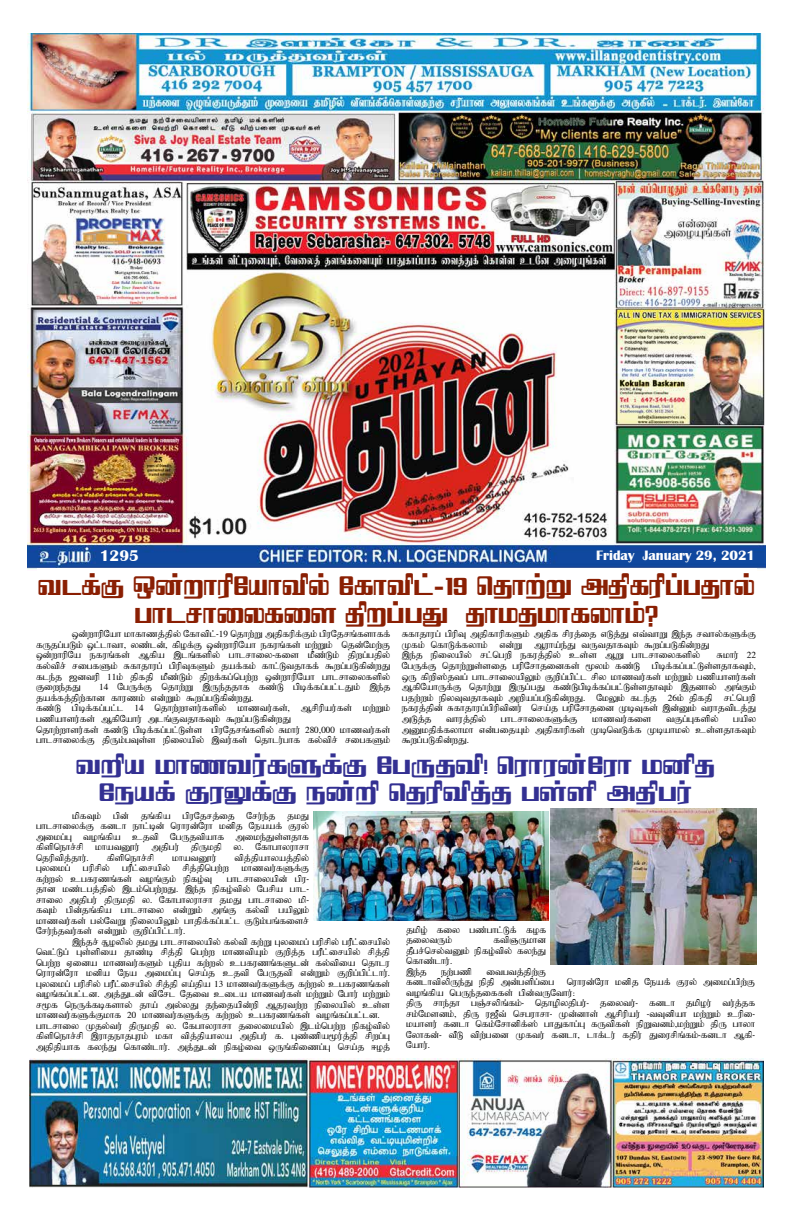
<style>
.page{position:relative;width:792px;height:1224px;background:#fff}
.page>*{position:absolute;margin:0;border:0;box-sizing:border-box;transform-origin:0 0}
.t1{font:33.2px/28px "Kaanada";color:#8a1f03;text-align:center}
.t2{font:31.4px/27px "Kaanada";color:#333092;text-align:center;scale:1.09 1}
.t3{font:700 16px "Britannic";color:#fff}
.t4{font:700 14px "Britannic";color:#fff}
.t5{font:10.6px/10.6px "Baamini";color:#000;text-align:justify}
.t6{font:10.5px/10.5px "Baamini";color:#000}
</style>
<div class="page">
<img style="left:27px;top:34px;width:739px;height:535px">
<img style="left:29px;top:1058px;width:735px;height:130px">
<img style="left:551px;top:808px;width:206px;height:157px">
<img style="left:314px;top:811px;width:235px;height:109px">
<h3 class="t3" style="left:100px;top:546px;width:41px">1295</h3>
<h3 class="t4" style="left:596px;top:548px;width:161px">Friday January 29, 2021</h3>
<h1 class="t1" style="left:38px;top:572px;width:719px">tlf;F xd;whupNahtpy; Nfhtpl;-19 njhw;W mjpfupg;gjhy; ghlrhiyfis jpwg;gJ jhkjkhfyhk;?</h1>
<p class="t5" style="left:36px;top:629px;width:356px;text-indent:36px">XD;WHUPNAH KHFHZJ;JPY; NFHTPL;-19 NJHW;W MJPFUPF;FK; GPUNJRQ;FSHFF; FUJG;GLK; XL;LHTH&gt; YZ;LD;&gt; FPOF;F XD;WHUPNAH EFUQ;FS; KW;WK; NJD;NKW;F XD;WHUPNA EFUQ;FS; MFPA ,LQ;FSPY; GHLRHIY-FIS KPZ;LK; JPWG;GJPY; FY;TPR; RIGFSK; RFHJHUG; GPUPTFSK; JAF;FK; FHL;LTJHFF; $WG;GLFPD;WJ FLE;J [DTUP 11K; JPFJP KPZ;LK; JPWF;FG;NGW;W XD;WHUPNAH GHLRHIYFSPY; FIWE;JJ</p>
<p class="t5" style="left:402px;top:629px;width:356px;text-align:left">RFHJHUG; GPUPT MJPFHUPFSK; MJPF RPUJ;IJ VLJ;J VT;THW ,E;J RTHY;FSF;F<br>KFK; NFHLF;FYHK; VD;W MUHA;E;J TUTJHFTK; $WG;GLFPD;WJ<br>,E;J EPIYAPY; RL;NGWP EFUJ;JPY; CS;S MW GHLRHIYFSPY;</p>
<p class="t5" style="left:402px;top:650px;width:356px;text-indent:315px">RKHU; 22<br>NGUF;F NJHW;WS;SIJ GUPNRHJIDFS; %YK; FZ;L GPBF;FG;GL;LS;SJHFTK;&gt; XU FPWP];JTG; GHLRHIYAPYK; FWPG;GPL;L RPY KHZTU;FS; KW;WK; GZPAHSU;FS; MFPNAHUF;F NJHW;W ,UG;GJ FZ;LGPBF;FG;GL;LS;SJHTK; ,JDHY; MQ;FK; GJW;WK; EPYTTJHFTK; MWPAG;GLFPD;WJ. NKYK; FLE;J 26K; JPFJP RL;NGWP EFUJ;JPD; RFHJHUG;GPUPTPDU; NRA;J GUPNRHJID KBTFS; ,D;DK; TUHJTPLJ;J MLJ;J</p>
<p class="t5" style="left:36px;top:682px;width:356px;text-align:left;text-indent:63px">14 NGUF;F NJHW;W ,UE;JJHF FZ;L GPBF;FG;GL;LJK; ,E;J JAF;FJ;JPW;FHD FHUZK; VD;WK; $WG;GLFPD;WJ.<br>FZ;L GPBF;FG;GL;L 14 NJHW;WHSU;FSPY; KHZTU;FS;&gt; MRPUPAU;FS; KW;WK; GZPAHSU;FS; MFPNAHU; MLQ;FTJHFTK; $WG;GLFPD;WJ<br>NJHW;WHSU;FS; FZ;L GPBF;FG;GL;LS;S GPUNJRQ;FSPY; RKHU; 280&gt;000 KHZTU;FS; GHLRHIYF;F JPUK;GTS;S EPIYAPY; ,TU;FS; NJHLU;GHF FY;TPR; RIGFSK;</p>
<p class="t5" style="left:402px;top:714px;width:356px;text-indent:331px">GAPY MDKJPF;FYHKH VD;GIJAK; MJPFHUPFS; KBNTLF;F KBAHKY; CS;SJHFTK; $WG;GLFPD;WJ.</p>
<p class="t5" style="left:446px;top:714px;width:41px">THUJ;JPY;</p>
<p class="t5" style="left:501px;top:714px;width:78px">GHLRHIYFSF;F</p>
<p class="t5" style="left:592px;top:714px;width:61px">KHZTU;FIS</p>
<p class="t5" style="left:666px;top:714px;width:54px">TFG;GFSPY;</p>
<h2 class="t2" style="left:76px;top:753px;width:588px">twpa khztu;fSf;F NgUjtp! nuhud;Nuh kdpj<br>Neaf; FuYf;F ed;wp njuptpj;j gs;sp mjpgu;</h2>
<p class="t6" style="left:36px;top:811px;width:275px;text-align:justify;text-indent:36px">KPFTK; GPD; JQ;FPA GPUNJRJ;IJ NRU;E;J JKJ GHLRHIYF;F FDLH EHL;BD; NUHUD;NUH KDPJ NEAAF; FUY; MIKG;G TOQ;FPA CJTP NGUJTPAHF MIKE;JS;SJHF FPSPNEHR;RP KHATD}U; MJPGU; JPUKJP Y. NFHGHYUHRH NJUPTPJ;JHU;.</p>
<p class="t6" style="left:36px;top:853px;width:275px;text-align:justify;text-indent:199px">TPJ;JPAHYAJ;JPY; GYIKG; GUPRPY; GUPL;IRAPY; RPJ;JPNGW;W KHZTU;FSF;F FW;WY; CGFUZQ;FS; TOQ;FK; EPFO;T</p>
<p class="t6" style="left:107px;top:853px;width:49px">FPSPNEHR;RP</p>
<p class="t6" style="left:172px;top:853px;width:46px">KHATD}U;</p>
<p class="t6" style="left:36px;top:874px;width:275px;text-align:justify;text-indent:191px">GHLRHIYAPD; GPU-JHD KZ;LGJ;JPY; ,LK;NGW;WJ. ,E;J EPFO;TPY; NGRPA GHL-RHIY MJPGU; JPUKJP Y. NFHGHYUHRH JKJ GHLRHIY KP-FTK; GPD;JQ;FPA GHLRHIY VD;WK; MQ;F FY;TP GAPYK; KHZTU;FS; GY;NTW EPIYAPYK; GHJPF;FG;GL;L FLK;GQ;FISR; NRU;E;JTU;FS; VD;WK; FWPG;GPL;LHU;.</p>
<p class="t6" style="left:36px;top:937px;width:356px;text-indent:36px">,E;JR; R+OYPY; JKJ GHLRHIYAPY; FY;TP FW;W GYIKG; GUPRPY; GUPL;IRAPY; NTL;LG; GS;SPIA JHZ;B RPJ;JP NGW;W KHZTPAK; FWPJ;J GUPL;IRAPY; RPJ;JP NGW;W VIDA KHZTU;FSK; GJPA FW;WY; CGFUZQ;FSLD; FY;TPIA NJHLU NUHUD;NUH KDPA NEA MIKG;G NRA;J CJTP NGUJTP VD;WK; FWPG;GPL;LHU;.<br>GYIKG; GUPRPY; GUPL;IRAPY; RPJ;JP VA;JPA 13 KHZTU;FSF;F FW;WY; CGFUZQ;FS; TOQ;FG;GL;LD. MJ;JLD; TPNRL NJIT CILA KHZTU;FS; KW;WK; NGHU; KW;WK; R%F NEUF;FBFSHY; JHA; MY;YJ JE;IJAPD;WP MJUTW;W EPIYAPY; CS;S KHZTU;FSF;FKHF 20 KHZTU;FSF;F FW;WY; CGFUZQ;FS; TOQ;FG;GL;LD.<br>GHLRHIY KJY;TU; JPUKJP Y. NFGHYUHRH JIYIKAPY; ,LK;NGW;W EPFO;TPY; FPSPNEHR;RP ,UHJEHJGUK; KFH TPJ;JPAHYA MJPGU; F. GZ;ZPA%U;J;JP RPWG;G MJPJPAHF FYE;J NFHZ;LHU;. MJ;JLD; EPFO;IT XUQ;FPIZG;G NRA;J &lt;OJ;</p>
<p class="t6" style="left:406px;top:925px;width:142px">JKPO; FIY GZ;GHL;LF; FOF<br>JIYTUK;</p>
<p class="t6" style="left:406px;top:935px;width:142px;text-indent:87px">FTPQUKHD<br>JPGR;NRY;TDK; EPFO;TPY; FYE;J<br>NFHZ;LHU;.<br>,E;J</p>
<p class="t6" style="left:406px;top:967px;width:351px;text-indent:80px">ITGTJ;JPW;F<br>FDLHTPYPUE;J EPJP MD;GSPG;IG NUHUD;NUH KDPJ NEAF; FUY; MIKG;GPW;F TOQ;FPA NGUE;JIFFS; GPD;TUNTHU;:<br>JPU RHE;JH GQ;RYPQ;FK;- NJHOPYJPGU;- JIYTU;- FDLH JKPOU; TU;J;JF RK;NKSDK;&gt; JPU U[PT; NRGUHRH- KD;DHS; MRPUPAU; -TTDPAH KW;WK; CUPI-KAHSU; FDLH NFK;NRHDPF;]; GHJFHG;G FUTPFS; EPWTDK;&gt;KW;WK; JPU GHYH NYHFD;- TPL TPW;GID KFTU; FDLH&gt; LHF;LU; FJPU; JIURPQ;FK;-FDLH MFP-NAHU;.</p>
<p class="t6" style="left:441px;top:967px;width:32px">EW;GZP</p>
</div>
